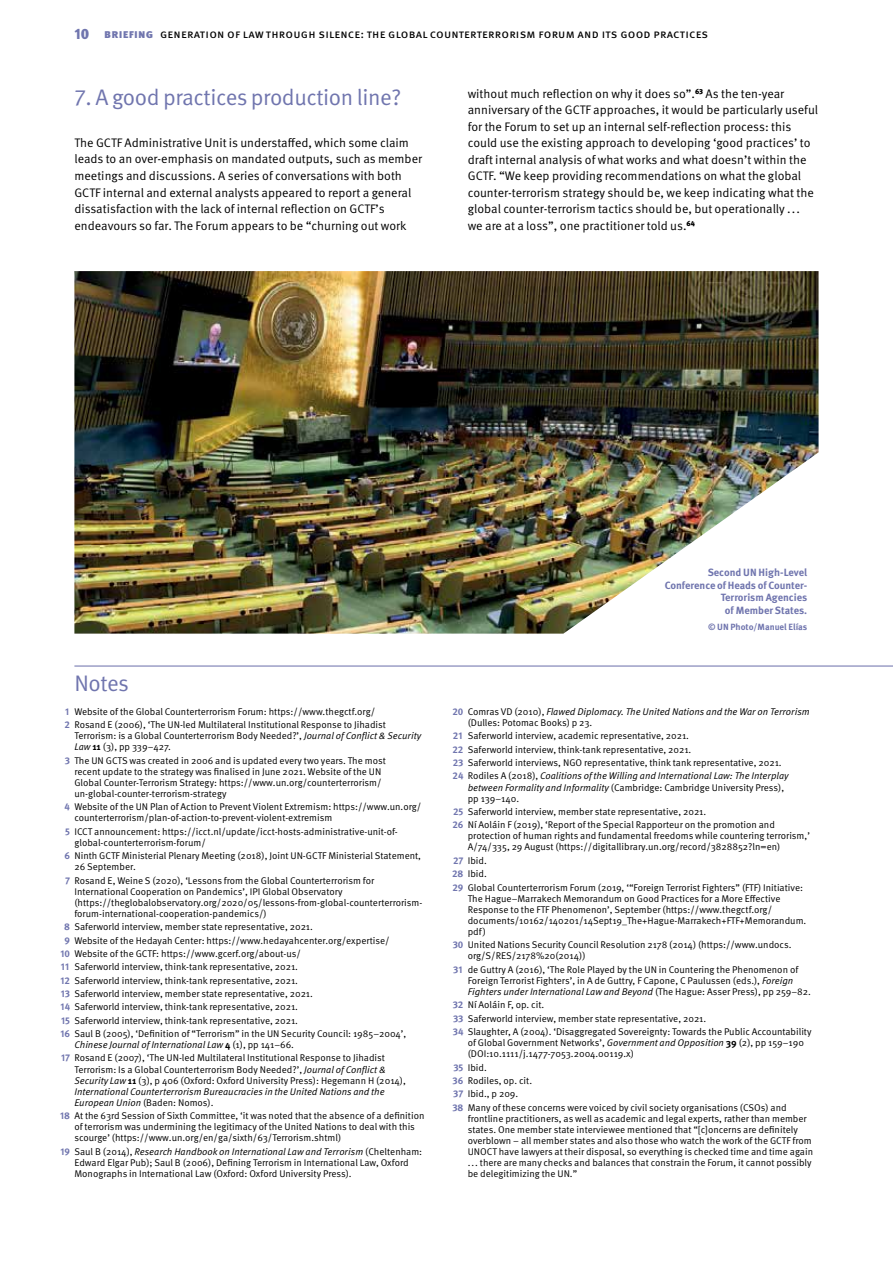
<style>
.page{position:relative;width:893px;height:1263px;background:#fff}
.page>*{position:absolute;margin:0;border:0;box-sizing:border-box;transform-origin:0 0}
.t1{font:22.5px "Meta Pro";letter-spacing:-.02em;color:#7075ae}
.t2{font:12.3px/16.5px "Meta Pro";color:#000}
.t3{font:12px "Meta Pro";letter-spacing:.015em;color:#000}
.t4{font:700 10.5px/12.8px "Meta Pro";color:#7075ae;text-align:right}
.t5{font:9.75px/11.1px "Meta Pro";color:#000}
.t6{font:italic 9.75px/11.1px "Meta Pro";color:#000}
.t7{font:700 9px "Meta Pro";color:#7075ae}
.s1{font-weight:900;font-size:15px;color:#7075ae}
.s2{font-weight:900;color:#7075ae}
.s3{font-weight:700;color:#7075ae}
.s4{font-style:italic}
.s5{font-weight:700}
.s6{font-weight:700;font-style:normal;color:#7075ae}
.s7{font-style:normal}
</style>
<div class="page">
<hr style="left:74px;top:665px;width:819px;height:1px;background:#7075ae">
<img style="left:74px;top:271px;width:745px;height:363px">
<p class="t3" style="left:74px;top:27px;width:635px"><span class="s1">10</span> <span class="s2">briefing</span> generation of law through silence: the global counterterrorism forum and its good practices</p>
<h1 class="t1" style="left:74px;top:84px;width:328px">7. A good practices production line?</h1>
<p class="t2" style="left:74px;top:134px;width:349px">The GCTF Administrative Unit is understaffed, which some claim leads to an over-emphasis on mandated outputs, such as member meetings and discussions. A series of conversations with both GCTF internal and external analysts appeared to report a general dissatisfaction with the lack of internal reflection on GCTF’s endeavours so far. The Forum appears to be “churning out work</p>
<p class="t2" style="left:468px;top:85px;width:352px">without much reflection on why it does so”.<sup>63</sup> As the ten-year anniversary of the GCTF approaches, it would be particularly useful for the Forum to set up an internal self-reflection process: this could use the existing approach to developing ‘good practices’ to draft internal analysis of what works and what doesn’t within the GCTF. “We keep providing recommendations on what the global counter-terrorism strategy should be, we keep indicating what the global counter-terrorism tactics should be, but operationally ...<br>we are at a loss”, one practitioner told us.<sup>64</sup></p>
<h1 class="t1" style="left:74px;top:670px;width:56px">Notes</h1>
<p class="t5" style="left:65px;top:705px;width:323px;line-height:13.4px"><span class="s3">1</span> Website of the Global Counterterrorism Forum: https://www.thegctf.org/<br><span class="s3">2</span> Rosand E (2006), ‘The UN-led Multilateral Institutional Response to Jihadist</p>
<p class="t5" style="left:74px;top:730px;width:348px">Terrorism: is a Global Counterterrorism Body Needed?’, <span class="s4">Journal of Conflict &amp; Security<br>Law</span> <span class="s5">11</span> (3), pp 339–427.</p>
<p class="t5" style="left:74px;top:755px;width:313px;text-indent:-9px"><span class="s3">3</span> The UN GCTS was created in 2006 and is updated every two years. The most recent update to the strategy was finalised in June 2021. Website of the UN Global Counter-Terrorism Strategy: https://www.un.org/counterterrorism/ un-global-counter-terrorism-strategy</p>
<p class="t5" style="left:74px;top:801px;width:348px;text-indent:-10px"><span class="s3">4</span> Website of the UN Plan of Action to Prevent Violent Extremism: https://www.un.org/ counterterrorism/plan-of-action-to-prevent-violent-extremism</p>
<p class="t5" style="left:74px;top:826px;width:325px;text-indent:-9px"><span class="s3">5</span> ICCT announcement: https://icct.nl/update/icct-hosts-administrative-unit-of&shy;global-counterterrorism-forum/</p>
<p class="t5" style="left:74px;top:850px;width:348px;text-indent:-10px"><span class="s3">6</span> Ninth GCTF Ministerial Plenary Meeting (2018), Joint UN-GCTF Ministerial Statement,<br>26 September.</p>
<p class="t5" style="left:74px;top:875px;width:349px;text-indent:-9px"><span class="s3">7</span> Rosand E, Weine S (2020), ‘Lessons from the Global Counterterrorism for International Cooperation on Pandemics’, IPI Global Observatory (https://theglobalobservatory.org/2020/05/lessons-from-global-counterterrorism&shy;forum-international-cooperation-pandemics/)</p>
<p class="t5" style="left:64px;top:921px;width:250px"><span class="s3">8</span> Saferworld interview, member state representative, 2021.</p>
<p class="t5" style="left:65px;top:935px;width:326px"><span class="s3">9</span> Website of the Hedayah Center: https://www.hedayahcenter.org/expertise/</p>
<p class="t5" style="left:61px;top:948px;width:242px"><span class="s3">10</span> Website of the GCTF: https://www.gcerf.org/about-us/</p>
<p class="t5" style="left:61px;top:961px;width:239px"><span class="s3">11</span> Saferworld interview, think-tank representative, 2021.</p>
<p class="t5" style="left:61px;top:975px;width:239px"><span class="s3">12</span> Saferworld interview, think-tank representative, 2021.</p>
<p class="t5" style="left:61px;top:988px;width:254px"><span class="s3">13</span> Saferworld interview, member state representative, 2021.</p>
<p class="t5" style="left:61px;top:1001px;width:239px"><span class="s3">14</span> Saferworld interview, think-tank representative, 2021.</p>
<p class="t5" style="left:61px;top:1015px;width:238px"><span class="s3">15</span> Saferworld interview, think-tank representative, 2021.</p>
<p class="t5" style="left:60px;top:1028px;width:347px"><span class="s3">16</span> Saul B (2005), ‘Definition of “Terrorism” in the UN Security Council: 1985–2004’,</p>
<p class="t5" style="left:61px;top:1038px;width:325px;line-height:13.4px;text-indent:13px"><span class="s4">Chinese Journal of International Law</span> <span class="s5">4</span> (1), pp 141–66.<br><span class="s3">17</span> Rosand E (2007), ‘The UN-led Multilateral Institutional Response to Jihadist</p>
<p class="t5" style="left:74px;top:1064px;width:333px">Terrorism: Is a Global Counterterrorism Body Needed?’, <span class="s4">Journal of Conflict &amp; Security Law</span> <span class="s5">11</span> (3), p 406 (Oxford: Oxford University Press): Hegemann H (2014), <span class="s4">International Counterterrorism Bureaucracies in the United Nations and the European Union</span> (Baden: Nomos).</p>
<p class="t5" style="left:74px;top:1110px;width:352px;text-indent:-14px"><span class="s3">18</span> At the 63rd Session of Sixth Committee, ‘it was noted that the absence of a definition of terrorism was undermining the legitimacy of the United Nations to deal with this scourge’ (https://www.un.org/en/ga/sixth/63/Terrorism.shtml)</p>
<p class="t5" style="left:74px;top:1146px;width:349px;text-indent:-14px"><span class="s3">19</span> Saul B (2014), <span class="s4">Research Handbook on International Law and Terrorism</span> (Cheltenham:<br>Edward Elgar Pub); Saul B (2006), Defining Terrorism in International Law, Oxford<br>Monographs in International Law (Oxford: Oxford University Press).</p>
<p class="t4" style="left:665px;top:566px;width:144px">Second UN High-Level<br>Conference of Heads of Counter-<br>Terrorism Agencies<br>of Member States.</p>
<p class="t7" style="left:708px;top:621px;width:101px">© UN Photo/Manuel Elías</p>
<p class="t6" style="left:468px;top:706px;width:344px;text-indent:-15px"><span class="s6">20</span> <span class="s7">Comras VD (2010),</span> Flawed Diplomacy. The United Nations and the War on Terrorism <span class="s7">(Dulles: Potomac Books) p 23.</span></p>
<p class="t5" style="left:452px;top:729px;width:338px;line-height:13.4px"><span class="s3">21</span> Saferworld interview, academic representative, 2021.<br><span class="s3">22</span> Saferworld interview, think-tank representative, 2021.<br><span class="s3">23</span> Saferworld interviews, NGO representative, think tank representative, 2021.<br><span class="s3">24</span> Rodiles A (2018), <span class="s4">Coalitions of the Willing and International Law: The Interplay</span></p>
<p class="t5" style="left:468px;top:782px;width:318px"><span class="s4">between Formality and Informality</span> (Cambridge: Cambridge University Press), pp 139–140.</p>
<p class="t5" style="left:452px;top:805px;width:324px;line-height:13.4px"><span class="s3">25</span> Saferworld interview, member state representative, 2021.<br><span class="s3">26</span> Ní Aoláin F (2019), ‘Report of the Special Rapporteur on the promotion and</p>
<p class="t5" style="left:468px;top:830px;width:344px">protection of human rights and fundamental freedoms while countering terrorism,’<br>A/74/335, 29 August (https://digitallibrary.un.org/record/3828852?ln=en)</p>
<p class="t5" style="left:452px;top:854px;width:353px;line-height:13.4px"><span class="s3">27</span> Ibid.<br><span class="s3">28</span> Ibid.<br><span class="s3">29</span> Global Counterterrorism Forum (2019, ‘“Foreign Terrorist Fighters” (FTF) Initiative:</p>
<p class="t5" style="left:468px;top:893px;width:340px">The Hague–Marrakech Memorandum on Good Practices for a More Effective Response to the FTF Phenomenon’, September (https://www.thegctf.org/ documents/10162/140201/14Sept19_The+Hague-Marrakech+FTF+Memorandum. pdf)</p>
<p class="t5" style="left:468px;top:939px;width:325px;text-indent:-15px"><span class="s3">30</span> United Nations Security Council Resolution 2178 (2014) (https://www.undocs. org/S/RES/2178%20(2014))</p>
<p class="t5" style="left:468px;top:964px;width:345px;text-indent:-15px"><span class="s3">31</span> de Guttry A (2016), ‘The Role Played by the UN in Countering the Phenomenon of<br>Foreign Terrorist Fighters’, in A de Guttry, F Capone, C Paulussen (eds.), <span class="s4">Foreign<br>Fighters under International Law and Beyond</span> (The Hague: Asser Press), pp 259–82.</p>
<p class="t5" style="left:453px;top:998px;width:360px;line-height:13.4px"><span class="s3">32</span> Ní Aoláin F, op. cit.<br><span class="s3">33</span> Saferworld interview, member state representative, 2021.<br><span class="s3">34</span> Slaughter, A (2004). ‘Disaggregated Sovereignty: Towards the Public Accountability</p>
<p class="t5" style="left:468px;top:1037px;width:338px">of Global Government Networks’, <span class="s4">Government and Opposition</span> <span class="s5">39</span> (2), pp 159–190 (DOI:10.1111/j.1477-7053.2004.00119.x)</p>
<p class="t5" style="left:452px;top:1060px;width:336px;line-height:13.4px"><span class="s3">35</span> Ibid.<br><span class="s3">36</span> Rodiles, op. cit.<br><span class="s3">37</span> Ibid., p 209.<br><span class="s3">38</span> Many of these concerns were voiced by civil society organisations (CSOs) and</p>
<p class="t5" style="left:468px;top:1113px;width:347px">frontline practitioners, as well as academic and legal experts, rather than member states. One member state interviewee mentioned that “[c]oncerns are definitely overblown – all member states and also those who watch the work of the GCTF from UNOCT have lawyers at their disposal, so everything is checked time and time again ... there are many checks and balances that constrain the Forum, it cannot possibly be delegitimizing the UN.”</p>
</div>
